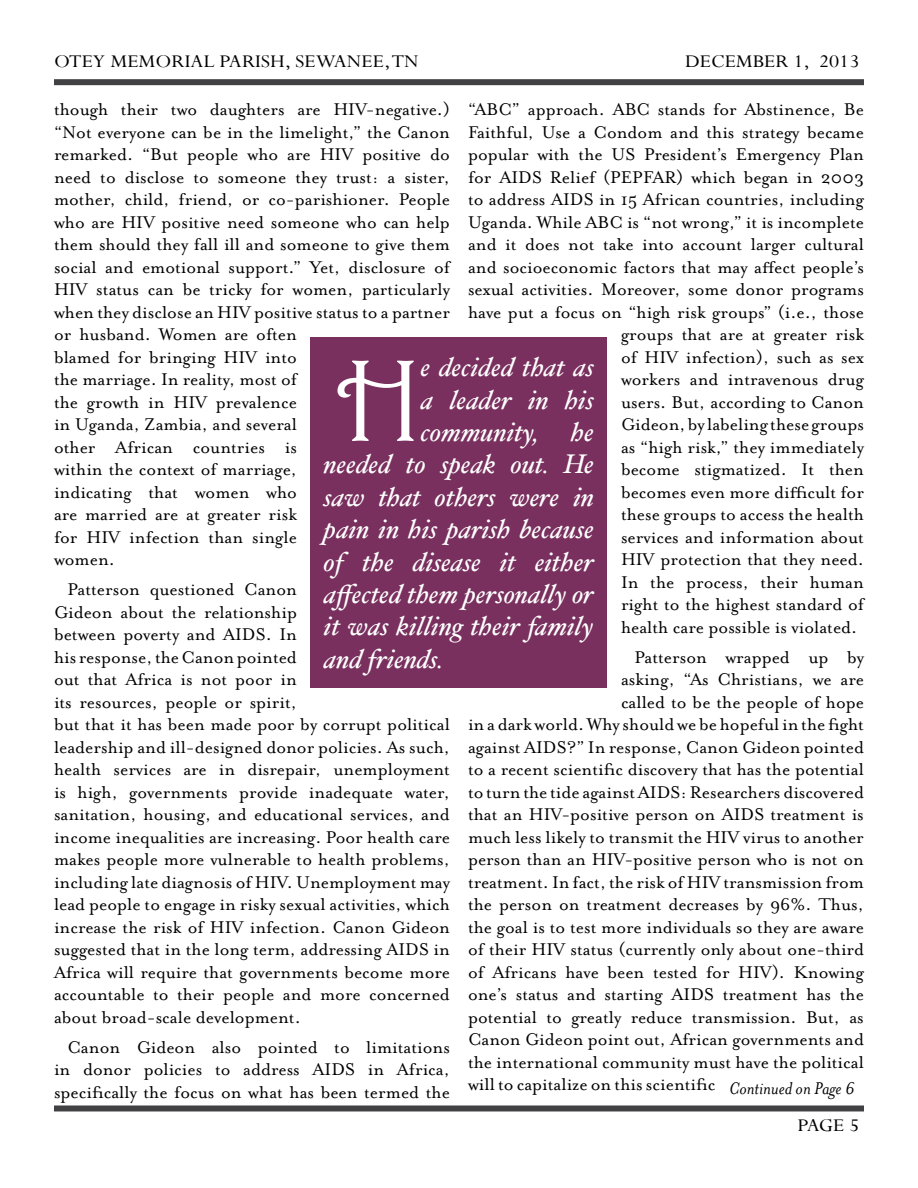
<style>
.page{position:relative;width:918px;height:1188px;background:#fff}
.page>*{position:absolute;margin:0;border:0;box-sizing:border-box;transform-origin:0 0}
.t1{font:117.6px "Harrington";color:#fff}
.t2{font:italic 27px "Hoefler Text";color:#fff}
.t3{font:19.95px "Perpetua";color:#000;scale:1.11 1}
.t4{font:19.5px/22.5px "Mrs Eaves Roman";color:#000}
.t5{font:italic 19.5px "Mrs Eaves";color:#000}
.s1{font-style:inherit}
</style>
<div class="page">
<div style="left:54px;top:79px;width:810px;height:6px;background:#414042"></div>
<div style="left:54px;top:1105px;width:810px;height:6px;background:#414042"></div>
<div style="left:310px;top:338px;width:298px;height:350px;background:#79305e"></div>
<p class="t3" style="left:54px;top:49px;width:314px">Otey Memo rial Parish, Sewanee, TN</p>
<p class="t3" style="left:685px;top:49px;width:159px">December <span class="s1">1, 2013</span></p>
<p class="t4" style="left:54px;top:98px;width:398px">though their two daughters are HIV-negative.) “Not everyone can be in the limelight,” the Canon remarked. “But people who are HIV positive do need to disclose to someone they trust: a sister, mother, child, friend, or co-parishioner. People who are HIV positive need someone who can help them should they fall ill and someone to give them social and emotional support.” Yet, disclosure of HIV status can be tricky for women, particularly when they disclose an HIV positive status to a partner or husband. Women are often<br>blamed for bringing HIV into<br>the marriage. In reality, most of<br>the growth in HIV prevalence<br>in Uganda, Zambia, and several<br>other African countries is<br>within the context of marriage,<br>indicating that women who<br>are married are at greater risk<br>for HIV infection than single<br>women.</p>
<p class="t4" style="left:54px;top:578px;width:398px;text-indent:13px">Patterson questioned Canon<br>Gideon about the relationship<br>between poverty and AIDS. In<br>his response, the Canon pointed<br>out that Africa is not poor in<br>its resources, people or spirit,<br>but that it has been made poor by corrupt political leadership and ill-designed donor policies. As such, health services are in disrepair, unemployment is high, governments provide inadequate water, sanitation, housing, and educational services, and income inequalities are increasing. Poor health care makes people more vulnerable to health problems, including late diagnosis of HIV. Unemployment may lead people to engage in risky sexual activities, which increase the risk of HIV infection. Canon Gideon suggested that in the long term, addressing AIDS in Africa will require that governments become more accountable to their people and more concerned about broad-scale development.</p>
<p class="t4" style="left:54px;top:1036px;width:398px;text-align:justify;text-indent:13px">Canon Gideon also pointed to limitations in donor policies to address AIDS in Africa, specifically the focus on what has been termed the</p>
<p class="t4" style="left:468px;top:98px;width:397px">“ABC” approach. ABC stands for Abstinence, Be</p>
<p class="t4" style="left:468px;top:121px;width:397px">Faithful, Use a Condom and this strategy became</p>
<p class="t4" style="left:468px;top:143px;width:397px">popular with the US President’s Emergency Plan</p>
<p class="t4" style="left:468px;top:166px;width:397px">for AIDS Relief (PEPFAR) which began in 2003</p>
<p class="t4" style="left:468px;top:188px;width:398px">to address AIDS in 15 African countries, including</p>
<p class="t4" style="left:468px;top:211px;width:398px">Uganda. While ABC is “not wrong,” it is incomplete</p>
<p class="t4" style="left:468px;top:233px;width:397px">and it does not take into account larger cultural</p>
<p class="t4" style="left:468px;top:256px;width:398px">and socioeconomic factors that may affect people’s</p>
<p class="t4" style="left:468px;top:278px;width:398px">sexual activities. Moreover, some donor programs</p>
<p class="t4" style="left:468px;top:301px;width:398px">have put a focus on “high risk groups” (i.e., those</p>
<p class="t4" style="left:621px;top:323px;width:244px">groups that are at greater risk</p>
<p class="t4" style="left:621px;top:346px;width:245px">of HIV infection), such as sex</p>
<p class="t4" style="left:621px;top:368px;width:245px">workers and intravenous drug</p>
<p class="t4" style="left:621px;top:391px;width:244px">users. But, according to Canon</p>
<p class="t4" style="left:621px;top:413px;width:245px">Gideon, by labeling these groups</p>
<p class="t4" style="left:621px;top:436px;width:244px">as “high risk,” they immediately</p>
<p class="t4" style="left:621px;top:458px;width:245px">become stigmatized. It then</p>
<p class="t4" style="left:621px;top:481px;width:245px">becomes even more difficult for</p>
<p class="t4" style="left:621px;top:503px;width:244px">these groups to access the health</p>
<p class="t4" style="left:621px;top:526px;width:244px">services and information about</p>
<p class="t4" style="left:621px;top:548px;width:244px">HIV protection that they need.</p>
<p class="t4" style="left:621px;top:571px;width:244px">In the process, their human</p>
<p class="t4" style="left:621px;top:593px;width:244px">right to the highest standard of</p>
<p class="t4" style="left:621px;top:616px;width:238px">health care possible is violated.</p>
<p class="t4" style="left:634px;top:646px;width:231px">Patterson wrapped up by</p>
<p class="t4" style="left:621px;top:668px;width:245px">asking, “As Christians, we are</p>
<p class="t4" style="left:621px;top:691px;width:245px">called to be the people of hope</p>
<p class="t4" style="left:468px;top:713px;width:398px">in a dark world. Why should we be hopeful in the fight</p>
<p class="t4" style="left:468px;top:736px;width:398px">against AIDS?” In response, Canon Gideon pointed</p>
<p class="t4" style="left:468px;top:758px;width:397px">to a recent scientific discovery that has the potential</p>
<p class="t4" style="left:468px;top:781px;width:398px">to turn the tide against AIDS: Researchers discovered</p>
<p class="t4" style="left:468px;top:803px;width:397px">that an HIV-positive person on AIDS treatment is</p>
<p class="t4" style="left:468px;top:826px;width:397px">much less likely to transmit the HIV virus to another</p>
<p class="t4" style="left:468px;top:848px;width:398px">person than an HIV-positive person who is not on</p>
<p class="t4" style="left:468px;top:871px;width:398px">treatment. In fact, the risk of HIV transmission from</p>
<p class="t4" style="left:468px;top:893px;width:398px">the person on treatment decreases by 96%. Thus,</p>
<p class="t4" style="left:468px;top:916px;width:398px">the goal is to test more individuals so they are aware</p>
<p class="t4" style="left:468px;top:938px;width:398px">of their HIV status (currently only about one-third</p>
<p class="t4" style="left:468px;top:961px;width:398px">of Africans have been tested for HIV). Knowing</p>
<p class="t4" style="left:468px;top:983px;width:397px">one’s status and starting AIDS treatment has the</p>
<p class="t4" style="left:468px;top:1006px;width:397px">potential to greatly reduce transmission. But, as</p>
<p class="t4" style="left:468px;top:1028px;width:398px">Canon Gideon point out, African governments and</p>
<p class="t4" style="left:468px;top:1051px;width:397px">the international community must have the political</p>
<p class="t4" style="left:468px;top:1073px;width:249px">will to capitalize on this scientific</p>
<h1 class="t1" style="left:337px;top:330px;width:86px">H</h1>
<h2 class="t2" style="left:421px;top:351px;width:175px">e decided that as</h2>
<h2 class="t2" style="left:421px;top:383px;width:175px">a leader in his</h2>
<h2 class="t2" style="left:421px;top:416px;width:175px">community, he</h2>
<h2 class="t2" style="left:324px;top:448px;width:271px">needed to speak out. He</h2>
<h2 class="t2" style="left:324px;top:481px;width:272px">saw that others were in</h2>
<h2 class="t2" style="left:324px;top:513px;width:271px">pain in his parish because</h2>
<h2 class="t2" style="left:324px;top:545px;width:272px">of the disease it either</h2>
<h2 class="t2" style="left:324px;top:578px;width:271px">affected them personally or</h2>
<h2 class="t2" style="left:324px;top:610px;width:272px">it was killing their family</h2>
<h2 class="t2" style="left:324px;top:643px;width:121px">and friends.</h2>
<p class="t5" style="left:729px;top:1078px;width:127px">Continued on Page 6</p>
<p class="t3" style="left:797px;top:1113px;width:57px">Page <span class="s1">5</span></p>
</div>
